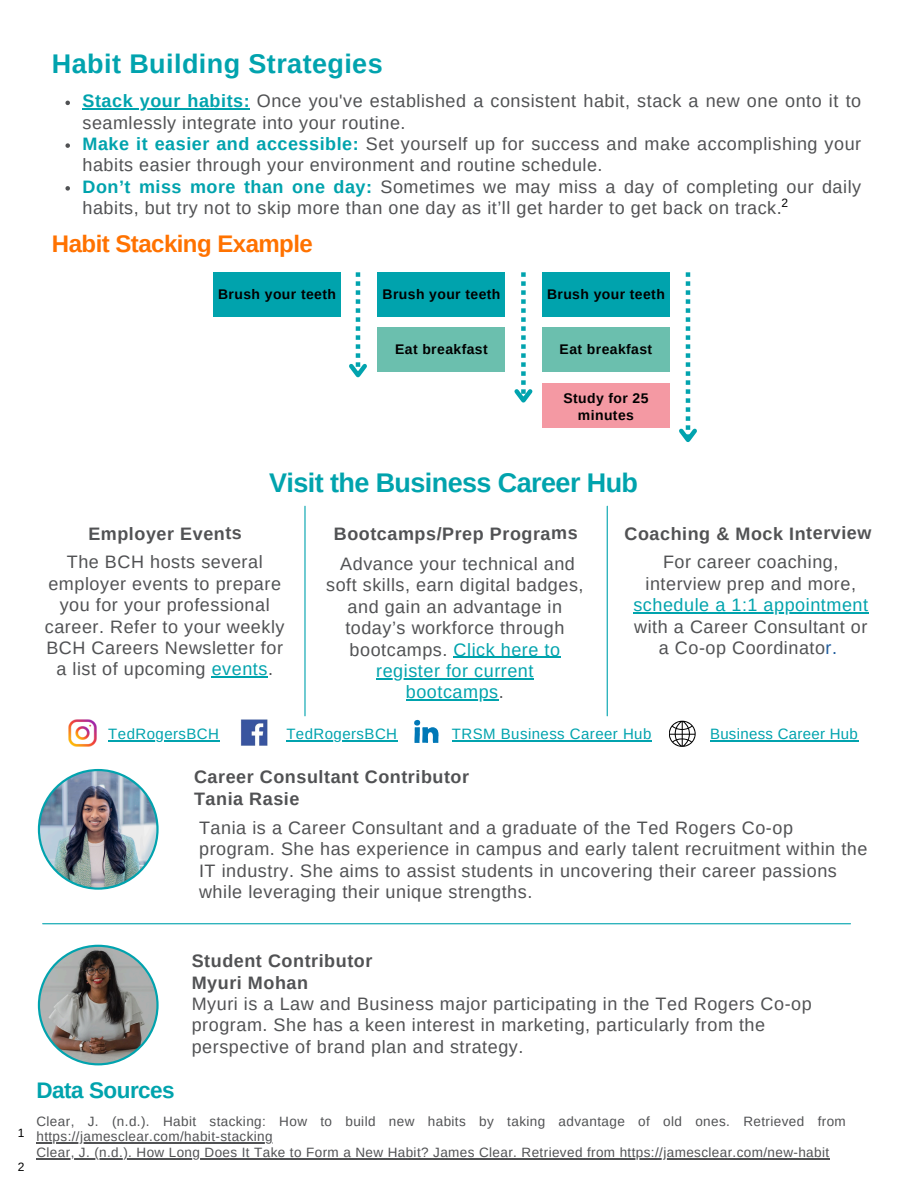
<style>
.page{position:relative;width:918px;height:1188px;background:#fff}
.page>*{position:absolute;margin:0;border:0;box-sizing:border-box;transform-origin:0 0}
.t1{font:700 27px "Arimo";letter-spacing:-.02em;color:#00a3ad}
.t2{font:700 27px "Arimo";letter-spacing:.015em;color:#01a3ae}
.t3{font:700 24px "Arimo";letter-spacing:-.02em;color:#ff7200}
.t4{font:700 22.5px "Arimo";letter-spacing:-.02em;color:#00a3ad}
.t5{font:18px/21.3px "Arimo";letter-spacing:.03em;color:#515254}
.t6{font:700 18px/21.3px "Arimo";letter-spacing:.025em;color:#515254}
.t7{font:18px "Arimo";letter-spacing:.03em;color:#00a3ad}
.t8{font:15px "Arimo";letter-spacing:.03em;color:#01a3ae}
.t9{font:700 13.95px/16.8px "Arimo";letter-spacing:.03em;color:#000;text-align:center}
.t10{font:13.5px "Arimo";letter-spacing:.03em;color:#515254}
.t11{font:12px "Arimo";color:#000}
.s1{font-weight:700;color:#00a3ad}
.s2{color:#00a3ad}
.s3{color:#215e9e}
.s4{color:#515254}
.s5{font-weight:700}
</style>
<div class="page">
<svg style="left:669px;top:721px;width:27px;height:26px"></svg>
<svg style="left:414px;top:720px;width:24px;height:23px"></svg>
<img style="left:68px;top:719px;width:29px;height:28px">
<img style="left:241px;top:720px;width:26px;height:26px">
<hr style="left:108px;top:740px;width:112px;height:1px;background:#01a3ae">
<hr style="left:286px;top:740px;width:112px;height:1px;background:#01a3ae">
<hr style="left:452px;top:740px;width:200px;height:1px;background:#01a3ae">
<hr style="left:710px;top:740px;width:148px;height:1px;background:#01a3ae">
<hr style="left:607px;top:506px;width:1px;height:210px;background:#01a3ae">
<hr style="left:304px;top:506px;width:2px;height:210px;background:#01a3ae">
<hr style="left:212px;top:676px;width:56px;height:2px;background:#00a3ad">
<hr style="left:633px;top:612px;width:236px;height:1px;background:#00a3ad">
<hr style="left:454px;top:657px;width:107px;height:1px;background:#00a3ad">
<hr style="left:376px;top:678px;width:158px;height:1px;background:#00a3ad">
<hr style="left:406px;top:699px;width:93px;height:2px;background:#00a3ad">
<hr style="left:43px;top:923px;width:808px;height:1px;background:#01a3ae">
<img style="left:38px;top:769px;width:121px;height:121px">
<svg style="left:38px;top:945px;width:121px;height:120px"></svg>
<div style="left:214px;top:272px;width:127px;height:44px;background:#00a3ad"></div>
<div style="left:378px;top:272px;width:127px;height:44px;background:#00a3ad"></div>
<div style="left:542px;top:272px;width:127px;height:44px;background:#00a3ad"></div>
<div style="left:542px;top:328px;width:127px;height:44px;background:#6bbfae"></div>
<div style="left:542px;top:384px;width:127px;height:44px;background:#f499a3"></div>
<svg style="left:65px;top:101px;width:5px;height:4px"></svg>
<hr style="left:83px;top:108px;width:167px;height:2px;background:#00a3ad">
<svg style="left:65px;top:143px;width:5px;height:5px"></svg>
<svg style="left:65px;top:186px;width:5px;height:5px"></svg>
<hr style="left:36px;top:1142px;width:237px;height:2px;background:#515254">
<hr style="left:36px;top:1158px;width:584px;height:1px;background:#515254">
<hr style="left:620px;top:1158px;width:210px;height:1px;background:#515254">
<div style="left:378px;top:328px;width:127px;height:44px;background:#6bbfae"></div>
<svg style="left:349px;top:272px;width:18px;height:106px"></svg>
<svg style="left:514px;top:272px;width:19px;height:131px"></svg>
<svg style="left:679px;top:272px;width:18px;height:170px"></svg>
<h4 class="t2" style="left:52px;top:49px;width:332px">Habit Building Strategies</h4>
<p class="t5" style="left:83px;top:90px;width:780px"><span class="s1">Stack your habits:</span> Once you've established a consistent habit, stack a new one onto it to seamlessly integrate into your routine.</p>
<p class="t5" style="left:83px;top:133px;width:780px"><span class="s1">Make it easier and accessible:</span> Set yourself up for success and make accomplishing your habits easier through your environment and routine schedule.</p>
<p class="t5" style="left:83px;top:176px;width:780px"><span class="s1">Don’t miss more than one day:</span> Sometimes we may miss a day of completing our daily habits, but try not to skip more than one day as it’ll get harder to get back on track.</p>
<p class="t11" style="left:781px;top:196px;width:8px">2</p>
<h2 class="t3" style="left:52px;top:231px;width:262px">Habit Stacking Example</h2>
<h4 class="t9" style="left:218px;top:285px;width:119px">Brush your teeth</h4>
<h2 class="t9" style="left:383px;top:285px;width:119px">Brush your teeth</h2>
<p class="t9" style="left:547px;top:285px;width:119px">Brush your teeth</p>
<p class="t9" style="left:395px;top:341px;width:94px">Eat breakfast</p>
<p class="t9" style="left:560px;top:341px;width:94px">Eat breakfast</p>
<p class="t9" style="left:563px;top:390px;width:87px">Study for 25 minutes</p>
<h5 class="t1" style="left:269px;top:467px;width:370px">Visit the Business Career Hub</h5>
<h5 class="t6" style="left:88px;top:523px;width:155px">Employer Events</h5>
<h5 class="t6" style="left:334px;top:523px;width:246px">Bootcamps/Prep Programs</h5>
<h5 class="t6" style="left:625px;top:523px;width:248px">Coaching &amp; Mock Interview</h5>
<h5 class="t5" style="left:646px;top:552px;width:212px;text-align:center">For career coaching, interview prep and more,</h5>
<h1 class="t5" style="left:633px;top:594px;width:236px;text-align:center"><span class="s2">schedule a 1:1 appointment </span>with a Career Consultant or a Co-op Coordinato<span class="s3">r.</span></h1>
<h5 class="t5" style="left:45px;top:552px;width:241px;text-align:center">The BCH hosts several employer events to prepare you for your professional career. Refer to your weekly<br>BCH Careers Newsletter for a list of upcoming <span class="s2">events</span>.</h5>
<h3 class="t5" style="left:326px;top:553px;width:259px;text-align:center">Advance your technical and soft skills, earn digital badges, and gain an advantage in today’s workforce through bootcamps. <span class="s2">Click here to</span></h3>
<h4 class="t7" style="left:376px;top:661px;width:159px">register for current</h4>
<p class="t7" style="left:406px;top:682px;width:99px">bootcamps<span class="s4">.</span></p>
<p class="t8" style="left:108px;top:725px;width:112px">TedRogersBCH</p>
<p class="t8" style="left:286px;top:725px;width:112px">TedRogersBCH</p>
<p class="t8" style="left:452px;top:725px;width:201px">TRSM Business Career Hub</p>
<h2 class="t8" style="left:710px;top:725px;width:149px">Business Career Hub</h2>
<p class="t6" style="left:194px;top:767px;width:277px">Career Consultant Contributor<br>Tania Rasie</p>
<h4 class="t5" style="left:199px;top:817px;width:670px">Tania is a Career Consultant and a graduate of the Ted Rogers Co-op program. She has experience in campus and early talent recruitment within the IT industry. She aims to assist students in uncovering their career passions while leveraging their unique strengths.</h4>
<p class="t11" style="left:18px;top:1126px;width:8px">1</p>
<p class="t11" style="left:18px;top:1160px;width:8px">2</p>
<p class="t5" style="left:192px;top:950px;width:622px"><span class="s5">Student Contributor<br>Myuri Mohan<br></span>Myuri is a Law and Business major participating in the Ted Rogers Co-op program. She has a keen interest in marketing, particularly from the perspective of brand plan and strategy.</p>
<p class="t4" style="left:36px;top:1078px;width:140px">Data Sources</p>
<p class="t10" style="left:36px;top:1113px;width:811px">Clear, J. (n.d.). Habit stacking: How to build new habits by taking advantage of old ones. Retrieved from</p>
<p class="t10" style="left:36px;top:1129px;width:238px">https://jamesclear.com/habit-stacking</p>
<h3 class="t10" style="left:36px;top:1145px;width:794px">Clear, J. (n.d.). How Long Does It Take to Form a New Habit? James Clear. Retrieved from https://jamesclear.com/new-habit</h3>
</div>
